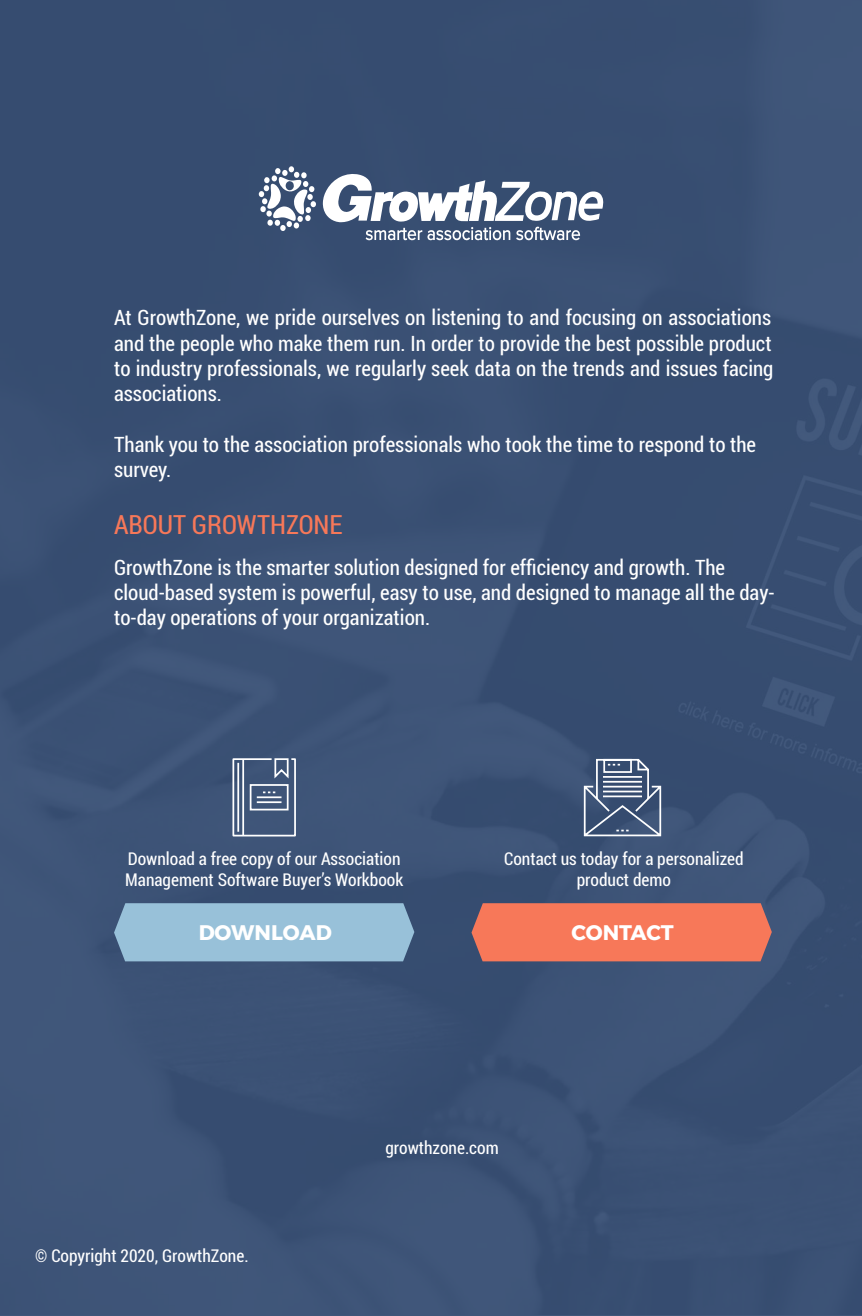
<style>
.page{position:relative;width:862px;height:1316px;background:#fff}
.page>*{position:absolute;margin:0;border:0;box-sizing:border-box;transform-origin:0 0}
.t1{font:26.25px "Roboto Condensed";color:#f77859}
.t2{font:21px/25.2px "Roboto Condensed";color:#fff}
.t3{font:700 21px "Montserrat";color:#fff}
.t4{font:17.5px/21px "Roboto Condensed";color:#fff}
</style>
<div class="page">
<div style="left:0;top:0;width:862px;height:1315px;background:#374e74"></div>
<svg style="left:232px;top:758px;width:64px;height:79px"></svg>
<div style="left:114px;top:903px;width:300px;height:58px;background:#98c1d9"></div>
<div style="left:471px;top:903px;width:301px;height:58px;background:#f77859"></div>
<div style="left:556px;top:919px;width:133px;height:21px;background:#f77859"></div>
<svg style="left:583px;top:758px;width:79px;height:79px"></svg>
<svg style="left:259px;top:166px;width:57px;height:65px"></svg>
<svg style="left:323px;top:174px;width:280px;height:67px"></svg>
<p class="t2" style="left:114px;top:305px;width:661px;text-align:justify">At GrowthZone, we pride ourselves on listening to and focusing on associations and the people who make them run. In order to provide the best possible product to industry professionals, we regularly seek data on the trends and issues facing associations.</p>
<p class="t2" style="left:114px;top:431px;width:644px">Thank you to the association professionals who took the time to respond to the survey.</p>
<p class="t1" style="left:114px;top:506px;width:230px">ABOUT GROWTHZONE</p>
<p class="t2" style="left:114px;top:553px;width:662px">GrowthZone is the smarter solution designed for efficiency and growth. The cloud-based system is powerful, easy to use, and designed to manage all the day&shy;to-day operations of your organization.</p>
<p class="t4" style="left:125px;top:847px;width:280px">Download a free copy of our Association<br>Management Software Buyer’s Workbook</p>
<p class="t4" style="left:504px;top:847px;width:241px;text-align:center">Contact us today for a personalized product demo</p>
<p class="t3" style="left:199px;top:915px;width:135px">DOWNLOAD</p>
<p class="t3" style="left:572px;top:915px;width:104px">CONTACT</p>
<p class="t4" style="left:35px;top:1244px;width:215px">© Copyright 2020, GrowthZone.</p>
<p class="t4" style="left:385px;top:1136px;width:115px">growthzone.com</p>
</div>
